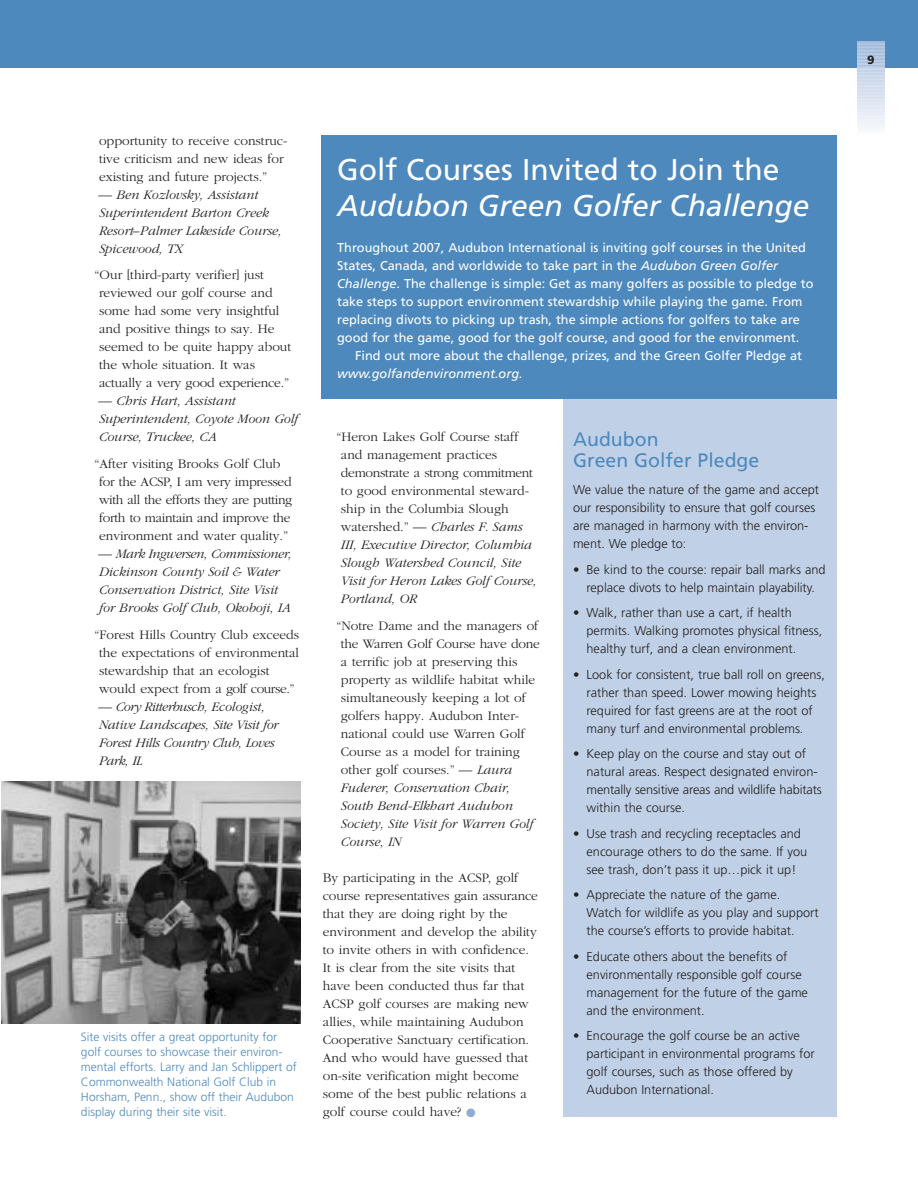
<style>
.page{position:relative;width:918px;height:1188px;background:#fff}
.page>*{position:absolute;margin:0;border:0;box-sizing:border-box;transform-origin:0 0}
.t1{font:30px "Frutiger";color:#fff}
.t2{font:italic 30px "Frutiger";color:#fff}
.t3{font:19.5px/21px "Frutiger";color:#4e89be}
.t4{font:300 13.5px/18px "Garamond";color:#231f1f}
.t5{font:italic 300 13.5px/18px "Garamond";color:#231f1f}
.t6{font:300 13.5px/18px "Garamond";letter-spacing:-.02em;color:#231f1f}
.t7{font:italic 300 13.5px/18px "Garamond";letter-spacing:-.02em;color:#231f1f}
.t8{font:300 12.75px/18px "Frutiger";color:#231f1f}
.t9{font:12.75px/18px "Frutiger";color:#fff}
.t10{font:italic 12.75px "Frutiger";color:#fff}
.t11{font:300 12px/15px "Frutiger";color:#4e89be}
.t12{font:900 12px "Frutiger";color:#231f1f}
.s1{font-style:italic}
.s2{color:#8eadd4}
</style>
<div class="page">
<div style="left:0;top:0;width:918px;height:68px;background:#4e89be"></div>
<svg style="left:857px;top:41px;width:27px;height:88px;background:#cfdbec"></svg>
<div style="left:563px;top:277px;width:274px;height:840px;background:#c0d1e7"></div>
<div style="left:322px;top:135px;width:515px;height:264px;background:#4e89be"></div>
<img style="left:1px;top:782px;width:300px;height:241px">
<p class="t4" style="left:99px;top:132px;width:190px">opportunity to receive construc&shy;tive criticism and new ideas for existing and future projects.”</p>
<p class="t5" style="left:99px;top:186px;width:184px">— Ben Kozlovsky, Assistant<br>Superintendent Barton Creek<br>Resort–Palmer Lakeside Course,<br>Spicewood, TX</p>
<p class="t4" style="left:99px;top:267px;width:194px;text-indent:-5px">“Our [third-party verifier] just reviewed our golf course and some had some very insightful and positive things to say. He seemed to be quite happy about the whole situation. It was actually a very good experience.”</p>
<p class="t5" style="left:99px;top:393px;width:201px">— Chris Hart, Assistant<br>Superintendent, Coyote Moon Golf<br>Course, Truckee, CA</p>
<p class="t6" style="left:99px;top:456px;width:195px;text-indent:-5px">“After visiting Brooks Golf Club for the ACSP, I am very impressed with all the efforts they are putting forth to maintain and improve the environment and water quality.”</p>
<p class="t5" style="left:99px;top:546px;width:194px">— Mark Ingwersen, Commissioner,<br>Dickinson County Soil &amp; Water<br>Conservation District, Site Visit for Brooks Golf Club, Okoboji, IA</p>
<p class="t4" style="left:99px;top:627px;width:202px;text-indent:-5px">“Forest Hills Country Club exceeds the expectations of environmental stewardship that an ecologist would expect from a golf course.”</p>
<p class="t7" style="left:99px;top:699px;width:181px">— Cory Ritterbusch, Ecologist,<br>Native Landscapes, Site Visit for<br>Forest Hills Country Club, Loves<br>Park, IL</p>
<p class="t11" style="left:81px;top:1030px;width:217px">Site visits offer a great opportunity for golf courses to showcase their environ&shy;mental efforts. Larry and Jan Schlippert of Commonwealth National Golf Club in Horsham, Penn., show off their Audubon display during their site visit.</p>
<h1 class="t1" style="left:337px;top:158px;width:444px">Golf Courses Invited to Join the</h1>
<h1 class="t2" style="left:337px;top:194px;width:474px">Audubon Green Golfer Challenge</h1>
<p class="t9" style="left:337px;top:240px;width:478px">Throughout 2007, Audubon International is inviting golf courses in the United States, Canada, and worldwide to take part in the <span class="s1">Audubon Green Golfer Challenge</span>. The challenge is simple: Get as many golfers as possible to pledge to take steps to support environment stewardship while playing the game. From replacing divots to picking up trash, the simple actions for golfers to take are good for the game, good for the golf course, and good for the environment.</p>
<p class="t9" style="left:355px;top:348px;width:448px">Find out more about the challenge, prizes, and the Green Golfer Pledge at</p>
<p class="t10" style="left:337px;top:369px;width:187px">www.golfandenvironment.org.</p>
<p class="t4" style="left:341px;top:429px;width:198px;text-indent:-5px">“Heron Lakes Golf Course staff and management practices demonstrate a strong commitment to good environmental steward&shy;ship in the Columbia Slough watershed.” <span class="s1">— Charles F. Sams<br>III, Executive Director, Columbia<br>Slough Watershed Council, Site<br>Visit for Heron Lakes Golf Course,<br>Portland, OR</span></p>
<p class="t4" style="left:341px;top:618px;width:201px;text-indent:-5px">“Notre Dame and the managers of the Warren Golf Course have done a terrific job at preserving this property as wildlife habitat while simultaneously keeping a lot of golfers happy. Audubon Inter&shy;national could use Warren Golf<br>Course as a model for training other golf courses.” <span class="s1">— Laura<br>Fuderer, Conservation Chair,<br>South Bend-Elkhart Audubon<br>Society, Site Visit for Warren Golf<br>Course, IN</span></p>
<p class="t4" style="left:323px;top:870px;width:217px">By participating in the ACSP, golf course representatives gain assurance that they are doing right by the environment and develop the ability to invite others in with confidence.<br>It is clear from the site visits that have been conducted thus far that ACSP golf courses are making new allies, while maintaining Audubon Cooperative Sanctuary certification.<br>And who would have guessed that on-site verification might become some of the best public relations a golf course could have? <span class="s2">●</span></p>
<h2 class="t3" style="left:573px;top:431px;width:188px">Audubon<br>Green Golfer Pledge</h2>
<p class="t8" style="left:573px;top:482px;width:248px">We value the nature of the game and accept our responsibility to ensure that golf courses are managed in harmony with the environ&shy;ment. We pledge to:</p>
<p class="t8" style="left:573px;top:561px;width:254px;text-align:center">• Be kind to the course: repair ball marks and replace divots to help maintain playability.</p>
<p class="t8" style="left:587px;top:605px;width:237px;text-indent:-13px">• Walk, rather than use a cart, if health permits. Walking promotes physical fitness, healthy turf, and a clean environment.</p>
<p class="t8" style="left:587px;top:666px;width:240px;text-indent:-13px">• Look for consistent, true ball roll on greens, rather than speed. Lower mowing heights required for fast greens are at the root of many turf and environmental problems.</p>
<p class="t8" style="left:587px;top:746px;width:237px;text-indent:-13px">• Keep play on the course and stay out of natural areas. Respect designated environ&shy;mentally sensitive areas and wildlife habitats within the course.</p>
<p class="t8" style="left:587px;top:825px;width:222px;text-indent:-13px">• Use trash and recycling receptacles and encourage others to do the same. If you see trash, don’t pass it up…pick it up!</p>
<p class="t8" style="left:587px;top:887px;width:234px;text-indent:-13px">• Appreciate the nature of the game.<br>Watch for wildlife as you play and support the course’s efforts to provide habitat.</p>
<p class="t8" style="left:587px;top:948px;width:223px;text-indent:-13px">• Educate others about the benefits of environmentally responsible golf course management for the future of the game and the environment.</p>
<p class="t8" style="left:587px;top:1028px;width:230px;text-indent:-13px">• Encourage the golf course be an active participant in environmental programs for golf courses, such as those offered by Audubon International.</p>
<p class="t12" style="left:867px;top:55px;width:9px">9</p>
</div>
